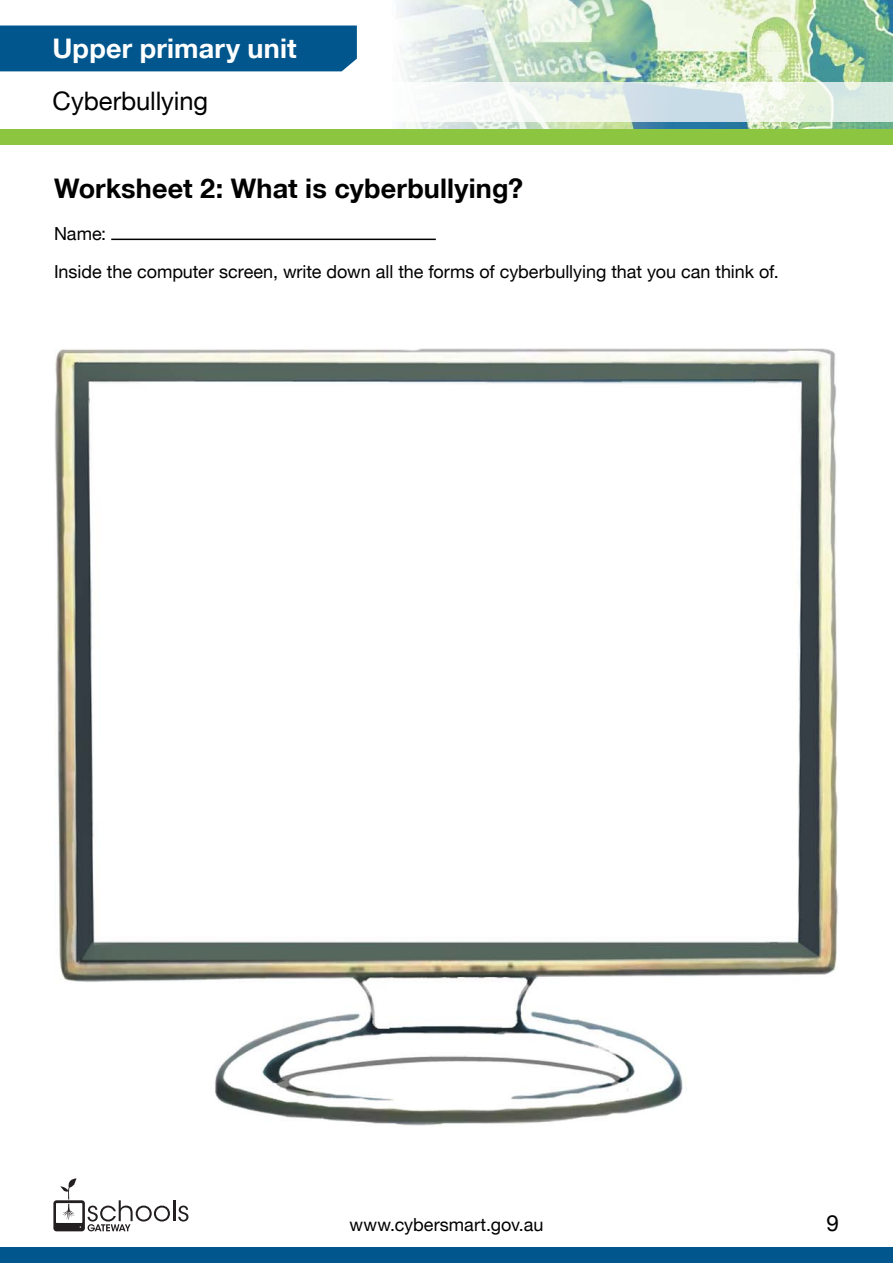
<style>
.page{position:relative;width:893px;height:1263px;background:#fff}
.page>*{position:absolute;margin:0;border:0;box-sizing:border-box;transform-origin:0 0}
.t1{font:700 27px "Helvetica Neue LT";letter-spacing:.005em;color:#000}
.t2{font:700 27px "Helvetica Neue LT";letter-spacing:.005em;color:#fff}
.t3{font:25.5px "Helvetica Neue LT";letter-spacing:-.005em;color:#000}
.t4{font:22.5px "Helvetica Neue LT";color:#000}
.t5{font:18px/37.5px "Helvetica Neue LT";color:#000}
</style>
<div class="page">
<img style="left:0;top:0;width:893px;height:129px">
<div style="left:0;top:1248px;width:893px;height:15px;background:#00568d"></div>
<div style="left:0;top:129px;width:893px;height:16px;background:#8cc640"></div>
<svg style="left:0;top:82px;width:893px;height:39px"></svg>
<div style="left:0;top:26px;width:357px;height:45px;background:#00568d"></div>
<hr style="left:111px;top:239px;width:325px;height:1px;background:#000">
<img style="left:54px;top:349px;width:784px;height:777px">
<svg style="left:53px;top:1178px;width:117px;height:53px"></svg>
<hr style="left:173px;top:1200px;width:2px;height:21px;background:#231f20">
<svg style="left:178px;top:1205px;width:10px;height:16px"></svg>
<h1 class="t2" style="left:53px;top:31px;width:246px">Upper primary unit</h1>
<h2 class="t3" style="left:53px;top:85px;width:157px">Cyberbullying</h2>
<p class="t1" style="left:54px;top:172px;width:471px">Worksheet 2: What is cyberbullying?</p>
<p class="t5" style="left:54px;top:215px;width:726px">Name:<br>Inside the computer screen, write down all the forms of cyberbullying that you can think of.</p>
<p class="t5" style="left:350px;top:1205px;width:195px">www.cybersmart.gov.au</p>
<p class="t4" style="left:826px;top:1209px;width:14px">9</p>
</div>
